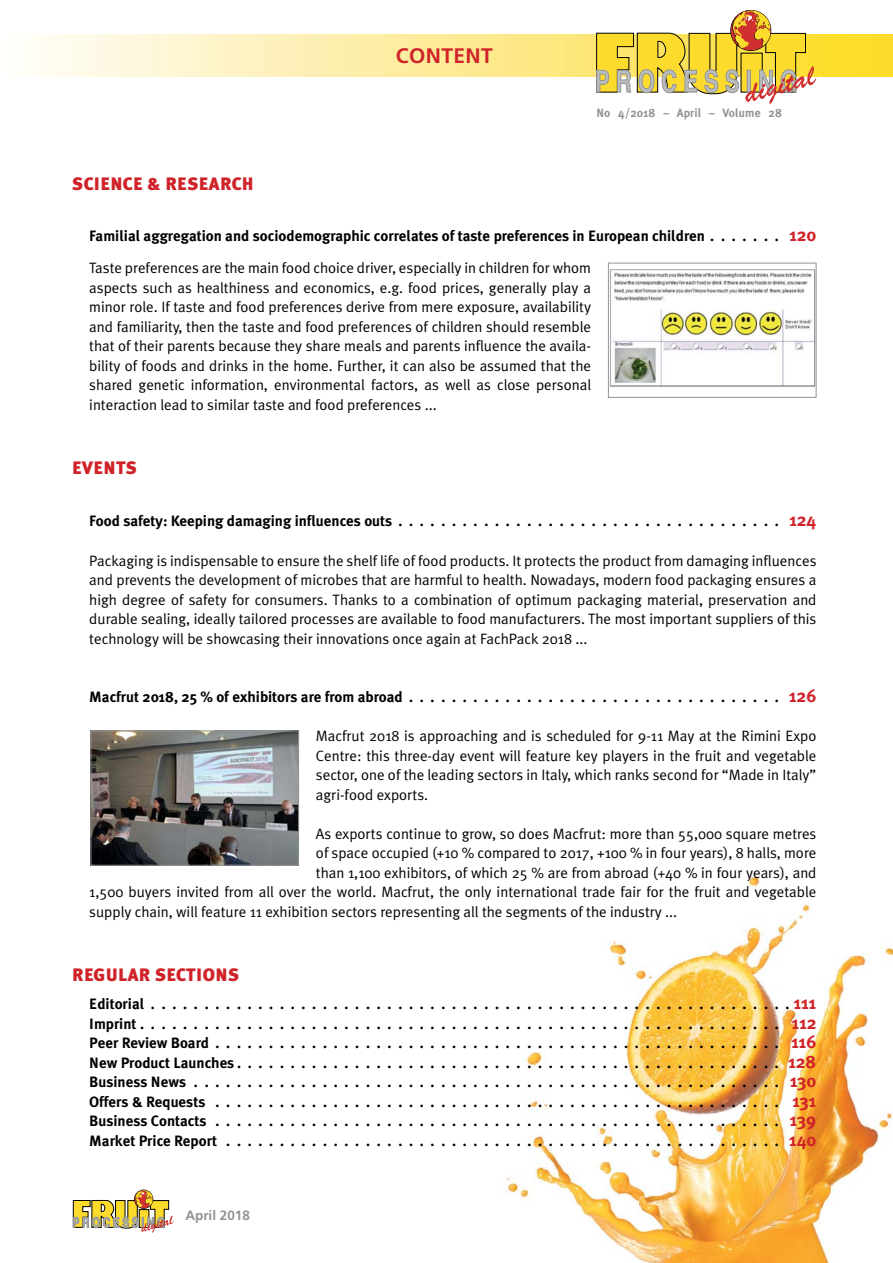
<style>
.page{position:relative;width:893px;height:1263px;background:#fff}
.page>*{position:absolute;margin:0;border:0;box-sizing:border-box;transform-origin:0 0}
.t1{font:700 21px "Frutiger";letter-spacing:.02em;color:#d02329}
.t2{font:900 18px "Meta Plus";letter-spacing:.02em;color:#d02329}
.t3{font:15px/19.5px "Meta Plus Normal";color:#040000;text-align:justify}
.t4{font:700 15px/19.5px "Meta Plus";color:#040000;text-align:justify}
.t5{font:700 13.5px "Frutiger";color:#929495}
.t6{font:700 12px "Meta Plus";letter-spacing:.01em;color:#929495}
.s1{font-size:18px;color:#d02329}
</style>
<div class="page">
<svg style="left:32px;top:34px;width:861px;height:43px;background:#fdeda4"></svg>
<svg style="left:73px;top:1189px;width:101px;height:44px"></svg>
<img style="left:505px;top:876px;width:388px;height:387px">
<svg style="left:596px;top:10px;width:220px;height:94px"></svg>
<img style="left:610px;top:269px;width:204px;height:119px">
<div style="left:608px;top:263px;width:208px;height:135px;border:1px solid #929495"></div>
<img style="left:93px;top:733px;width:204px;height:130px">
<div style="left:91px;top:731px;width:208px;height:134px;border:1px solid #929495"></div>
<p class="t2" style="left:72px;top:173px;width:183px">SCIENCE &amp; RESEARCH</p>
<h1 class="t1" style="left:396px;top:46px;width:99px">CONTENT</h1>
<p class="t6" style="left:596px;top:107px;width:187px">No 4/2018 – April – Volume 28</p>
<p class="t4" style="left:89px;top:227px;width:729px">Familial aggregation and sociodemographic correlates of taste preferences in European children . . . . . . . <span class="s1">120</span></p>
<p class="t3" style="left:89px;top:260px;width:503px">Taste preferences are the main food choice driver, especially in children for whom aspects such as healthiness and economics, e.g. food prices, generally play a minor role. If taste and food preferences derive from mere exposure, availability and familiarity, then the taste and food preferences of children should resemble that of their parents because they share meals and parents influence the availa&shy;bility of foods and drinks in the home. Further, it can also be assumed that the shared genetic information, environmental factors, as well as close personal interaction lead to similar taste and food preferences ...</p>
<p class="t2" style="left:72px;top:457px;width:66px">EVENTS</p>
<p class="t4" style="left:89px;top:512px;width:729px">Food safety: Keeping damaging influences outs . . . . . . . . . . . . . . . . . . . . . . . . . . . . . . . . . . . . <span class="s1">124</span></p>
<p class="t3" style="left:89px;top:552px;width:729px">Packaging is indispensable to ensure the shelf life of food products. It protects the product from damaging influences and prevents the development of microbes that are harmful to health. Nowadays, modern food packaging ensures a high degree of safety for consumers. Thanks to a combination of optimum packaging material, preservation and durable sealing, ideally tailored processes are available to food manufacturers. The most important suppliers of this technology will be showcasing their innovations once again at FachPack 2018 ...</p>
<p class="t4" style="left:89px;top:688px;width:729px">Macfrut 2018, 25 % of exhibitors are from abroad . . . . . . . . . . . . . . . . . . . . . . . . . . . . . . . . . . . <span class="s1">126</span></p>
<p class="t3" style="left:316px;top:728px;width:502px">Macfrut 2018 is approaching and is scheduled for 9-11 May at the Rimini Expo Centre: this three-day event will feature key players in the fruit and vegetable sector, one of the leading sectors in Italy, which ranks second for “Made in Italy” agri-food exports.</p>
<p class="t3" style="left:316px;top:825px;width:502px">As exports continue to grow, so does Macfrut: more than 55,000 square metres</p>
<p class="t3" style="left:316px;top:845px;width:502px">of space occupied (+10 % compared to 2017, +100 % in four years), 8 halls, more</p>
<p class="t3" style="left:316px;top:864px;width:502px">than 1,100 exhibitors, of which 25 % are from abroad (+40 % in four years), and</p>
<p class="t3" style="left:89px;top:884px;width:729px">1,500 buyers invited from all over the world. Macfrut, the only international trade fair for the fruit and vegetable</p>
<p class="t3" style="left:89px;top:903px;width:589px">supply chain, will feature 11 exhibition sectors representing all the segments of the industry ...</p>
<p class="t2" style="left:72px;top:964px;width:168px">REGULAR SECTIONS</p>
<p class="t4" style="left:89px;top:995px;width:729px">Editorial . . . . . . . . . . . . . . . . . . . . . . . . . . . . . . . . . . . . . . . . . . . . . . . . . . . . . . . . . . . . <span class="s1">111<br></span>Imprint . . . . . . . . . . . . . . . . . . . . . . . . . . . . . . . . . . . . . . . . . . . . . . . . . . . . . . . . . . . . <span class="s1">112<br></span>Peer Review Board . . . . . . . . . . . . . . . . . . . . . . . . . . . . . . . . . . . . . . . . . . . . . . . . . . . . . <span class="s1">116<br></span>New Product Launches . . . . . . . . . . . . . . . . . . . . . . . . . . . . . . . . . . . . . . . . . . . . . . . . . . . <span class="s1">128<br></span>Business News . . . . . . . . . . . . . . . . . . . . . . . . . . . . . . . . . . . . . . . . . . . . . . . . . . . . . . . <span class="s1">130<br></span>Offers &amp; Requests . . . . . . . . . . . . . . . . . . . . . . . . . . . . . . . . . . . . . . . . . . . . . . . . . . . . . <span class="s1">131<br></span>Business Contacts . . . . . . . . . . . . . . . . . . . . . . . . . . . . . . . . . . . . . . . . . . . . . . . . . . . . . <span class="s1">139<br></span>Market Price Report . . . . . . . . . . . . . . . . . . . . . . . . . . . . . . . . . . . . . . . . . . . . . . . . . . . . <span class="s1">140</span></p>
<p class="t5" style="left:185px;top:1209px;width:66px">April 2018</p>
</div>
